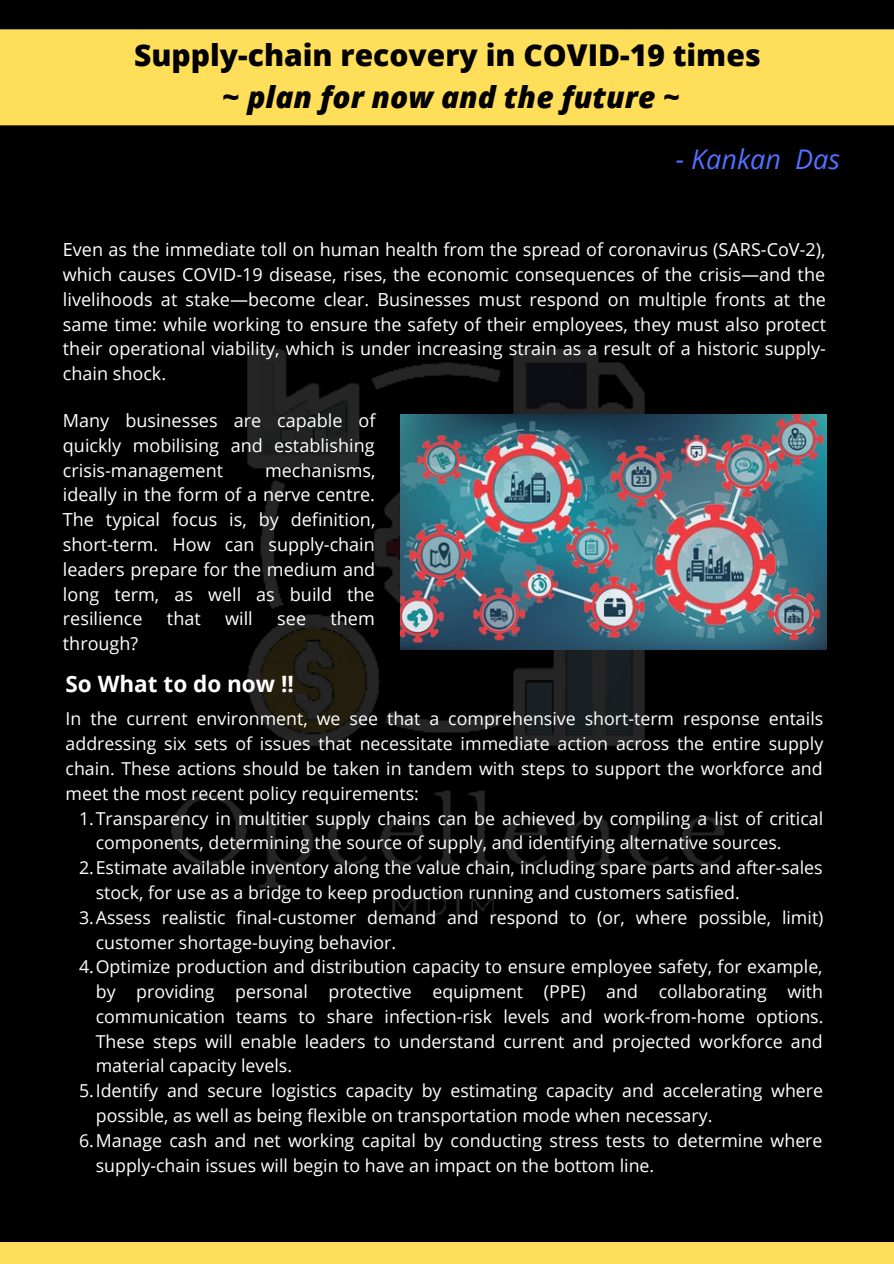
<style>
.page{position:relative;width:894px;height:1264px;background:#fff}
.page>*{position:absolute;margin:0;border:0;box-sizing:border-box;transform-origin:0 0}
.t1{font:800 30px "Open Sans";color:#000}
.t2{font:italic 800 30px "Open Sans";color:#000}
.t3{font:italic 27px "Open Sans";color:#5271ff}
.t4{font:700 22.5px "Open Sans";color:#fff}
.t5{font:18px/24.8px "Open Sans";color:#fff;text-align:justify}
.t6{font:17.7px/24.8px "Open Sans";color:#fff}
.s1{font-style:normal}
</style>
<div class="page">
<div style="left:0;top:0;width:893px;height:1263px;background:#000"></div>
<img style="left:171px;top:349px;width:552px;height:566px">
<div style="left:0;top:29px;width:893px;height:97px;background:#ffde59"></div>
<div style="left:0;top:1242px;width:893px;height:21px;background:#ffde59"></div>
<img style="left:400px;top:415px;width:426px;height:234px">
<p class="t1" style="left:134px;top:34px;width:628px">Supply-chain recovery in COVID-19 times</p>
<p class="t2" style="left:222px;top:76px;width:459px"><span class="s1">~</span> plan for now and the future ~</p>
<p class="t3" style="left:675px;top:140px;width:166px">- Kankan Das</p>
<p class="t5" style="left:63px;top:237px;width:764px">Even as the immediate toll on human health from the spread of coronavirus (SARS-CoV-2), which causes COVID-19 disease, rises, the economic consequences of the crisis—and the livelihoods at stake—become clear. Businesses must respond on multiple fronts at the same time: while working to ensure the safety of their employees, they must also protect their operational viability, which is under increasing strain as a result of a historic supply&shy;chain shock.</p>
<p class="t5" style="left:63px;top:408px;width:314px">Many businesses are capable of quickly mobilising and establishing crisis-management</p>
<p class="t5" style="left:63px;top:457px;width:314px;text-indent:202px">mechanisms, ideally in the form of a nerve centre.<br>The typical focus is, by definition, short-term. How can supply-chain leaders prepare for the medium and long term, as well as build the resilience</p>
<p class="t5" style="left:167px;top:606px;width:35px">that</p>
<p class="t5" style="left:225px;top:606px;width:29px">will</p>
<p class="t5" style="left:277px;top:606px;width:30px">see</p>
<p class="t5" style="left:330px;top:606px;width:46px">them</p>
<p class="t5" style="left:63px;top:631px;width:77px">through?</p>
<p class="t4" style="left:66px;top:668px;width:230px">So What to do now !!</p>
<p class="t6" style="left:66px;top:706px;width:759px;text-align:justify">In the current environment, we see that a comprehensive short-term response entails addressing six sets of issues that necessitate immediate action across the entire supply chain. These actions should be taken in tandem with steps to support the workforce and meet the most recent policy requirements:</p>
<p class="t6" style="left:96px;top:805px;width:728px;text-indent:-17px">1.Transparency in multitier supply chains can be achieved by compiling a list of critical components, determining the source of supply, and identifying alternative sources.</p>
<p class="t6" style="left:96px;top:854px;width:728px;text-indent:-17px">2.Estimate available inventory along the value chain, including spare parts and after-sales stock, for use as a bridge to keep production running and customers satisfied.</p>
<p class="t6" style="left:96px;top:904px;width:729px;text-indent:-17px">3.Assess realistic final-customer demand and respond to (or, where possible, limit) customer shortage-buying behavior.</p>
<p class="t6" style="left:96px;top:954px;width:729px;text-align:justify;text-indent:-17px">4.Optimize production and distribution capacity to ensure employee safety, for example, by providing personal protective equipment (PPE) and collaborating with communication teams to share infection-risk levels and work-from-home options.<br>These steps will enable leaders to understand current and projected workforce and material capacity levels.</p>
<p class="t6" style="left:96px;top:1077px;width:728px;text-indent:-17px">5.Identify and secure logistics capacity by estimating capacity and accelerating where possible, as well as being flexible on transportation mode when necessary.</p>
<p class="t6" style="left:96px;top:1127px;width:728px;text-indent:-17px">6.Manage cash and net working capital by conducting stress tests to determine where supply-chain issues will begin to have an impact on the bottom line.</p>
</div>
